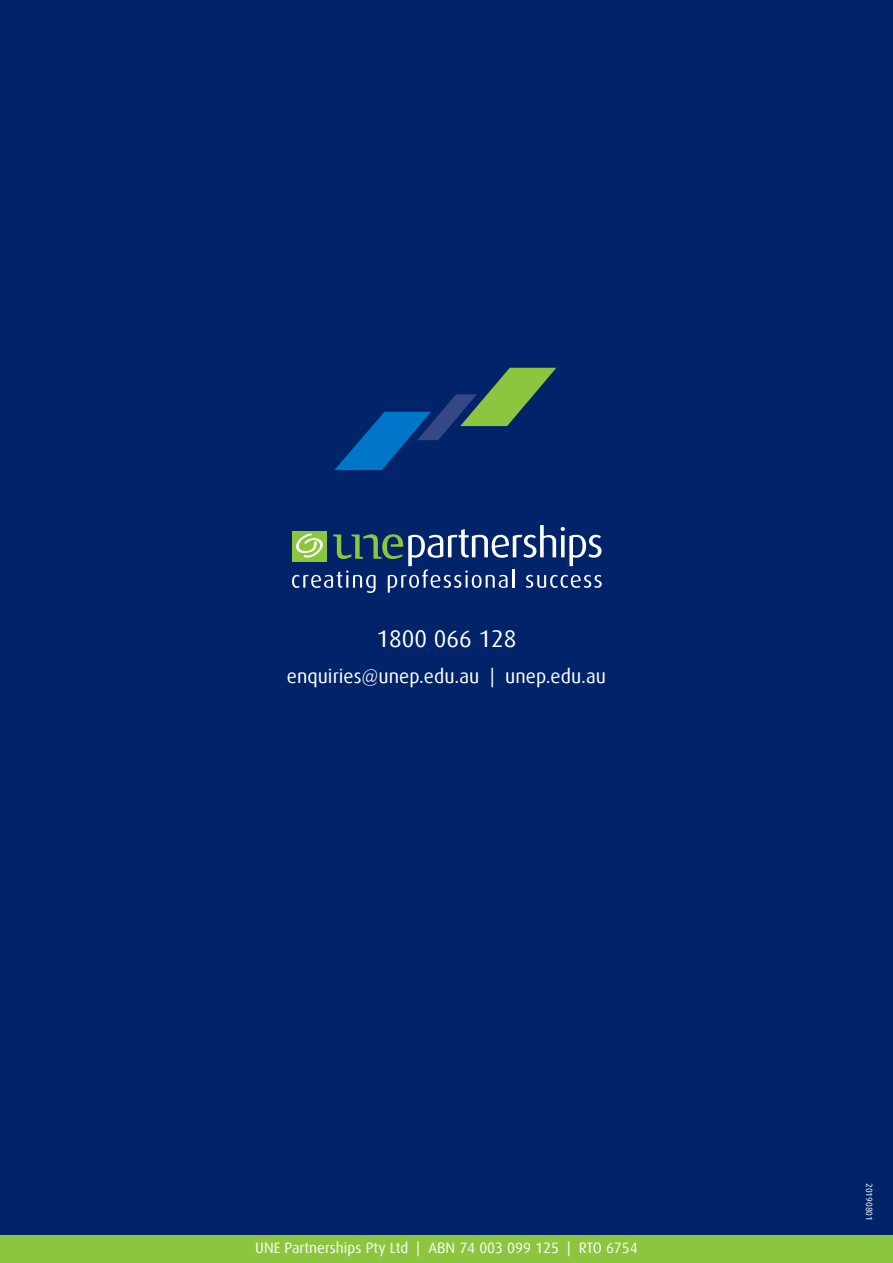
<style>
.page{position:relative;width:893px;height:1263px;background:#fff}
.page>*{position:absolute;margin:0;border:0;box-sizing:border-box;transform-origin:0 0}
.t1{font:24px "Dax";color:#fff}
.t2{font:19.5px "Dax";color:#fff}
.t3{font:15px "Dax";color:#fff}
.t4{font:9px "Dax";color:#fff}
</style>
<div class="page">
<div style="left:0;top:0;width:893px;height:1256px;background:#002369"></div>
<div style="left:0;top:1235px;width:893px;height:28px;background:#8bc63e"></div>
<svg style="left:292px;top:525px;width:310px;height:68px"></svg>
<svg style="left:334px;top:368px;width:222px;height:102px"></svg>
<p class="t1" style="left:376px;top:625px;width:141px">1800 066 128</p>
<p class="t2" style="left:287px;top:666px;width:321px">enquiries@unep.edu.au | unep.edu.au</p>
<p class="t3" style="left:255px;top:1239px;width:384px">UNE Partnerships Pty Ltd | ABN 74 003 099 125 | RTO 6754</p>
<p class="t4" style="left:874px;top:1183px;width:40px;rotate:90deg">20190801</p>
</div>
